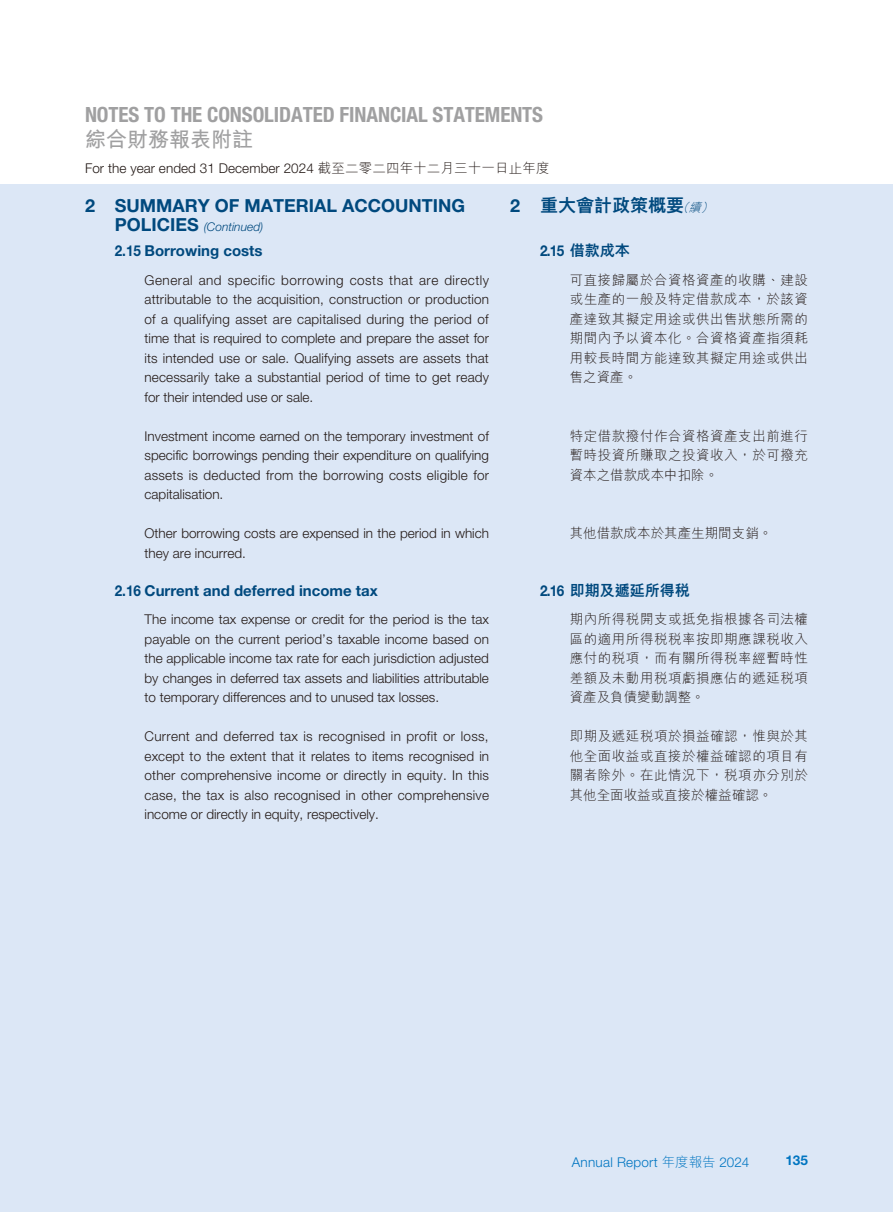
<style>
.page{position:relative;width:893px;height:1212px;background:#fff}
.page>*{position:absolute;margin:0;border:0;box-sizing:border-box;transform-origin:0 0}
.t1{font:700 condensed 21px "Helvetica Neue LT Std";letter-spacing:-.005em;color:#a0a0a1}
.t2{font:700 21px "M Hei HK";color:#a0a0a1}
.t3{font:700 18px "Helvetica Neue LT Std";color:#00497e}
.t4{font:800 18px "M Hei HK";color:#00497e}
.t5{font:700 15px "Helvetica Neue LT Std";color:#00497e;scale:.9 1}
.t6{font:800 15px "M Hei HK";color:#00497e}
.t7{font:300 13.5px/19.5px "Helvetica Neue LT Std";color:#231916;text-align:justify}
.t8{font:300 13.5px/19.5px "M Hei HK";letter-spacing:.04em;color:#231916;text-align:justify}
.t9{font:300 13.5px "Helvetica Neue LT Std";letter-spacing:.015em;color:#0075c1}
.t10{font:300 13.5px "M Hei HK";color:#231916}
.t11{font:700 13.5px "Helvetica Neue LT Std";color:#0075c1}
.t12{font:italic 300 12px "Helvetica Neue LT Std";color:#00497e}
.s1{font-family:"M Hei HK"}
.s2{font-weight:700;font-style:normal;font-size:18px}
.s3{font-family:"Helvetica Neue LT Std";font-weight:700}
.s4{font-weight:300;font-style:italic;font-size:12px}
.s5{font-family:"M Hei HK";font-weight:800}
</style>
<div class="page">
<h1 class="t1" style="left:85px;top:101px;width:460px">NOTES TO THE CONSOLIDATED FINANCIAL STATEMENTS</h1>
<h1 class="t2" style="left:85px;top:124px;width:169px">綜合財務報表附註</h1>
<p class="t7" style="left:85px;top:158px;width:466px">For the year ended 31 December 2024 <span class="s1">截至二零二四年十二月三十一日止年度</span></p>
<h2 class="t3" style="left:85px;top:194px;width:382px">2 SUMMARY OF MATERIAL ACCOUNTING</h2>
<p class="t12" style="left:115px;top:220px;width:150px"><span class="s2">POLICIES</span> (Continued)</p>
<p class="t5" style="left:115px;top:242px;width:166px">2.15 Borrowing costs</p>
<p class="t7" style="left:145px;top:270px;width:346px">General and specific borrowing costs that are directly attributable to the acquisition, construction or production of a qualifying asset are capitalised during the period of time that is required to complete and prepare the asset for its intended use or sale. Qualifying assets are assets that necessarily take a substantial period of time to get ready for their intended use or sale.</p>
<p class="t7" style="left:145px;top:426px;width:346px">Investment income earned on the temporary investment of specific borrowings pending their expenditure on qualifying assets is deducted from the borrowing costs eligible for capitalisation.</p>
<p class="t7" style="left:145px;top:524px;width:346px">Other borrowing costs are expensed in the period in which they are incurred.</p>
<p class="t5" style="left:115px;top:581px;width:294px">2.16 Current and deferred income tax</p>
<p class="t7" style="left:145px;top:609px;width:346px">The income tax expense or credit for the period is the tax payable on the current period’s taxable income based on the applicable income tax rate for each jurisdiction adjusted by changes in deferred tax assets and liabilities attributable to temporary differences and to unused tax losses.</p>
<p class="t7" style="left:145px;top:726px;width:346px">Current and deferred tax is recognised in profit or loss, except to the extent that it relates to items recognised in other comprehensive income or directly in equity. In this case, the tax is also recognised in other comprehensive income or directly in equity, respectively.</p>
<h2 class="t4" style="left:510px;top:196px;width:207px"><span class="s3">2</span> 重大會計政策概要<span class="s4">（續）</span></h2>
<p class="t5" style="left:540px;top:242px;width:101px">2.15 <span class="s5">借款成本</span></p>
<p class="t8" style="left:570px;top:270px;width:240px">可直接歸屬於合資格資產的收購、建設或生產的一般及特定借款成本，於該資產達致其擬定用途或供出售狀態所需的期間內予以資本化。合資格資產指須耗用較長時間方能達致其擬定用途或供出售之資產。</p>
<p class="t8" style="left:570px;top:426px;width:240px">特定借款撥付作合資格資產支出前進行暫時投資所賺取之投資收入，於可撥充資本之借款成本中扣除。</p>
<p class="t10" style="left:570px;top:527px;width:204px">其他借款成本於其產生期間支銷。</p>
<p class="t6" style="left:540px;top:582px;width:151px"><span class="s3">2.16</span> 即期及遞延所得稅</p>
<p class="t8" style="left:570px;top:609px;width:240px">期內所得稅開支或抵免指根據各司法權區的適用所得稅稅率按即期應課稅收入應付的稅項，而有關所得稅率經暫時性差額及未動用稅項虧損應佔的遞延稅項資產及負債變動調整。</p>
<p class="t8" style="left:570px;top:726px;width:240px">即期及遞延稅項於損益確認，惟與於其他全面收益或直接於權益確認的項目有關者除外。在此情況下，稅項亦分別於其他全面收益或直接於權益確認。</p>
<p class="t9" style="left:572px;top:1154px;width:179px">Annual Report <span class="s1">年度報告</span> 2024</p>
<p class="t11" style="left:785px;top:1152px;width:24px">135</p>
</div>
